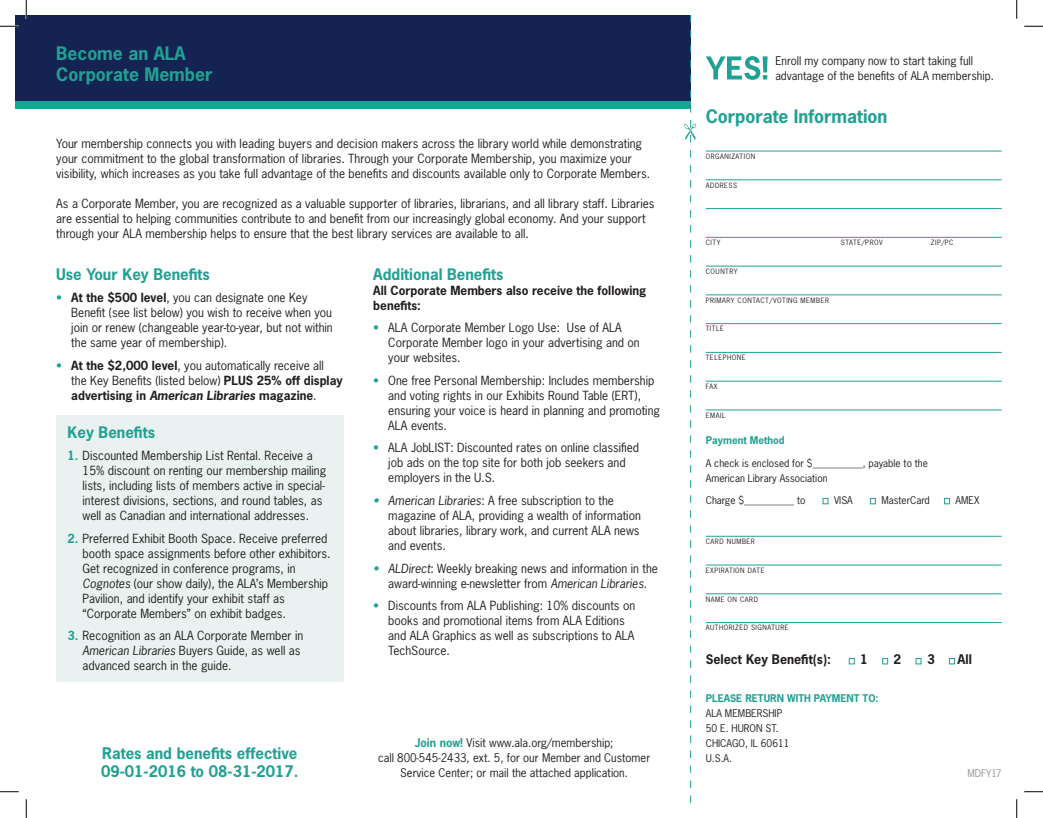
<style>
.page{position:relative;width:1043px;height:818px;background:#fff}
.page>*{position:absolute;margin:0;border:0;box-sizing:border-box;transform-origin:0 0}
.Copy__Header_2{font:700 17.5px/21.2px "News Gothic Std";color:#21a193}
.Copy__Header_1{font:700 15px/17.5px "News Gothic Std";color:#21a193}
.Copy__Payment{font:700 12.5px "News Gothic Std";color:#231f20}
.Copy__Inside{font:11.88px/15px "News Gothic Std";color:#231f20}
.Copy__Inside-2{font:700 11.88px/15px "News Gothic Std";color:#231f20}
.Copy__Small{font:11.25px/15px "News Gothic Std";color:#231f20;text-align:center}
.Copy__Payment-2{font:10px/15px "News Gothic Std";color:#231f20}
.Copy__Payment-3{font:700 10px "News Gothic Std";color:#21a193}
.Copy__Payment-4{font:10px "News Gothic Std";color:#939598}
.Copy__Form{font:6.88px "News Gothic Std";letter-spacing:.075em;color:#231f20}
.s1{color:#21a193}
.s2{font-weight:700}
.s3{font-weight:700;font-style:italic}
.s4{font-weight:700;color:#21a193}
.s5{font-style:italic}
.s6{font-style:italic;color:#21a193}
</style>
<div class="page">
<div style="left:15px;top:15px;width:675px;height:86px;background:#142352"></div>
<svg style="left:706px;top:56px;width:61px;height:24px"></svg>
<div style="left:15px;top:101px;width:675px;height:8px;background:#21a193"></div>
<div style="left:56px;top:415px;width:287px;height:266px;background:#e9f2f0"></div>
<svg style="left:684px;top:15px;width:12px;height:787px"></svg>
<hr style="left:705px;top:151px;width:296px;height:1px;background:#21a193">
<hr style="left:705px;top:179px;width:296px;height:1px;background:#21a193">
<hr style="left:705px;top:208px;width:296px;height:1px;background:#21a193">
<hr style="left:705px;top:237px;width:296px;height:1px;background:#21a193">
<hr style="left:705px;top:266px;width:296px;height:1px;background:#21a193">
<hr style="left:705px;top:294px;width:296px;height:1px;background:#21a193">
<hr style="left:705px;top:323px;width:296px;height:1px;background:#21a193">
<hr style="left:705px;top:352px;width:296px;height:1px;background:#21a193">
<hr style="left:705px;top:381px;width:296px;height:1px;background:#21a193">
<hr style="left:705px;top:409px;width:296px;height:1px;background:#21a193">
<hr style="left:705px;top:536px;width:296px;height:1px;background:#21a193">
<hr style="left:705px;top:564px;width:296px;height:1px;background:#21a193">
<hr style="left:705px;top:593px;width:296px;height:1px;background:#21a193">
<hr style="left:705px;top:622px;width:296px;height:1px;background:#21a193">
<svg style="left:822px;top:498px;width:6px;height:6px"></svg>
<svg style="left:870px;top:498px;width:5px;height:6px"></svg>
<svg style="left:944px;top:498px;width:5px;height:6px"></svg>
<svg style="left:849px;top:658px;width:5px;height:6px"></svg>
<svg style="left:882px;top:658px;width:5px;height:6px"></svg>
<svg style="left:915px;top:658px;width:6px;height:6px"></svg>
<svg style="left:949px;top:658px;width:5px;height:6px"></svg>
<svg style="left:0;top:25px;width:19px;height:2px"></svg>
<svg style="left:1024px;top:25px;width:18px;height:2px"></svg>
<svg style="left:0;top:791px;width:19px;height:1px"></svg>
<svg style="left:1024px;top:791px;width:18px;height:1px"></svg>
<svg style="left:25px;top:0;width:2px;height:19px"></svg>
<svg style="left:25px;top:799px;width:2px;height:19px"></svg>
<svg style="left:1016px;top:0;width:1px;height:19px"></svg>
<svg style="left:1016px;top:799px;width:1px;height:19px"></svg>
<p class="Copy__Header_2" style="left:56px;top:42px;width:158px">Become an ALA<br>Corporate Member</p>
<p class="Copy__Inside" style="left:56px;top:136px;width:595px">Your membership connects you with leading buyers and decision makers across the library world while demonstrating your commitment to the global transformation of libraries. Through your Corporate Membership, you maximize your visibility, which increases as you take full advantage of the benefits and discounts available only to Corporate Members.</p>
<p class="Copy__Inside" style="left:56px;top:196px;width:600px">As a Corporate Member, you are recognized as a valuable supporter of libraries, librarians, and all library staff. Libraries are essential to helping communities contribute to and benefit from our increasingly global economy. And your support through your ALA membership helps to ensure that the best library services are available to all.</p>
<p class="Copy__Header_1" style="left:56px;top:265px;width:155px">Use Your Key Benefits</p>
<p class="Copy__Inside" style="left:71px;top:290px;width:263px;text-indent:-15px"><span class="s1">•</span> <span class="s2">At the $500 level</span>, you can designate one Key Benefit (see list below) you wish to receive when you join or renew (changeable year-to-year, but not within the same year of membership).</p>
<p class="Copy__Inside" style="left:71px;top:358px;width:273px;text-indent:-15px"><span class="s1">•</span> <span class="s2">At the $2,000 level</span>, you automatically receive all<br>the Key Benefits (listed below) <span class="s2">PLUS 25% off display advertising in</span> <span class="s3">American Libraries</span> <span class="s2">magazine</span>.</p>
<p class="Copy__Header_1" style="left:68px;top:423px;width:89px">Key Benefits</p>
<p class="Copy__Inside" style="left:82px;top:448px;width:245px;text-indent:-15px"><span class="s4">1.</span> Discounted Membership List Rental. Receive a 15% discount on renting our membership mailing lists, including lists of members active in special&shy;interest divisions, sections, and round tables, as well as Canadian and international addresses.</p>
<p class="Copy__Inside" style="left:82px;top:531px;width:249px;text-indent:-15px"><span class="s4">2.</span> Preferred Exhibit Booth Space. Receive preferred booth space assignments before other exhibitors.<br>Get recognized in conference programs, in <span class="s5">Cognotes</span> (our show daily), the ALA’s Membership Pavilion, and identify your exhibit staff as “Corporate Members” on exhibit badges.</p>
<p class="Copy__Inside" style="left:82px;top:628px;width:222px;text-indent:-15px"><span class="s4">3.</span> Recognition as an ALA Corporate Member in<br><span class="s5">American Libraries</span> Buyers Guide, as well as advanced search in the guide.</p>
<p class="Copy__Header_1" style="left:373px;top:265px;width:132px">Additional Benefits</p>
<p class="Copy__Inside-2" style="left:373px;top:282px;width:274px">All Corporate Members also receive the following benefits:</p>
<p class="Copy__Inside" style="left:388px;top:320px;width:253px;text-indent:-15px"><span class="s1">•</span> ALA Corporate Member Logo Use: Use of ALA<br>Corporate Member logo in your advertising and on your websites.</p>
<p class="Copy__Inside" style="left:388px;top:373px;width:273px;text-indent:-15px"><span class="s1">•</span> One free Personal Membership: Includes membership and voting rights in our Exhibits Round Table (ERT), ensuring your voice is heard in planning and promoting ALA events.</p>
<p class="Copy__Inside" style="left:388px;top:440px;width:252px;text-indent:-15px"><span class="s1">•</span> ALA JobLIST: Discounted rates on online classified job ads on the top site for both job seekers and employers in the U.S.</p>
<p class="Copy__Inside" style="left:388px;top:493px;width:254px;text-indent:-15px"><span class="s6">•</span> <span class="s5">American Libraries</span>: A free subscription to the magazine of ALA, providing a wealth of information about libraries, library work, and current ALA news and events.</p>
<p class="Copy__Inside" style="left:373px;top:560px;width:286px;text-align:center"><span class="s6">•</span> <span class="s5">ALDirect</span>: Weekly breaking news and information in the award-winning e-newsletter from <span class="s5">American Libraries</span>.</p>
<p class="Copy__Inside" style="left:388px;top:598px;width:248px;text-indent:-15px"><span class="s1">•</span> Discounts from ALA Publishing: 10% discounts on books and promotional items from ALA Editions and ALA Graphics as well as subscriptions to ALA TechSource.</p>
<p class="Copy__Header_1" style="left:101px;top:744px;width:199px">Rates and benefits effective<br>09-01-2016 to 08-31-2017.</p>
<p class="Copy__Small" style="left:378px;top:734px;width:274px"><span class="s4">Join now!</span> Visit www.ala.org/membership;<br>call 800-545-2433, ext. 5, for our Member and Customer<br>Service Center; or mail the attached application.</p>
<p class="Copy__Small" style="left:775px;top:53px;width:220px;text-align:left">Enroll my company now to start taking full advantage of the benefits of ALA membership.</p>
<p class="Copy__Header_2" style="left:705px;top:106px;width:183px">Corporate Information</p>
<p class="Copy__Form" style="left:705px;top:152px;width:51px">ORGANIZATION</p>
<p class="Copy__Form" style="left:705px;top:180px;width:33px">ADDRESS</p>
<p class="Copy__Form" style="left:705px;top:238px;width:16px">CITY</p>
<p class="Copy__Form" style="left:840px;top:238px;width:43px">STATE/PROV</p>
<p class="Copy__Form" style="left:930px;top:238px;width:24px">ZIP/PC</p>
<p class="Copy__Form" style="left:705px;top:267px;width:33px">COUNTRY</p>
<p class="Copy__Form" style="left:705px;top:295px;width:125px">PRIMARY CONTACT/VOTING MEMBER</p>
<p class="Copy__Form" style="left:705px;top:324px;width:20px">TITLE</p>
<p class="Copy__Form" style="left:705px;top:353px;width:41px">TELEPHONE</p>
<p class="Copy__Form" style="left:705px;top:382px;width:13px">FAX</p>
<p class="Copy__Form" style="left:705px;top:410px;width:21px">EMAIL</p>
<p class="Copy__Payment-3" style="left:705px;top:433px;width:80px">Payment Method</p>
<p class="Copy__Payment-2" style="left:705px;top:455px;width:224px">A check is enclosed for $__________, payable to the<br>American Library Association</p>
<p class="Copy__Payment-2" style="left:705px;top:492px;width:101px">Charge $__________ to</p>
<p class="Copy__Payment-2" style="left:834px;top:492px;width:20px">VISA</p>
<p class="Copy__Payment-2" style="left:881px;top:492px;width:50px">MasterCard</p>
<p class="Copy__Payment-2" style="left:955px;top:492px;width:26px">AMEX</p>
<p class="Copy__Form" style="left:705px;top:537px;width:51px">CARD NUMBER</p>
<p class="Copy__Form" style="left:705px;top:565px;width:60px">EXPIRATION DATE</p>
<p class="Copy__Form" style="left:705px;top:594px;width:54px">NAME ON CARD</p>
<p class="Copy__Form" style="left:705px;top:623px;width:84px">AUTHORIZED SIGNATURE</p>
<p class="Copy__Payment" style="left:705px;top:651px;width:127px">Select Key Benefit(s):</p>
<p class="Copy__Payment" style="left:860px;top:651px;width:9px">1</p>
<p class="Copy__Payment" style="left:893px;top:651px;width:9px">2</p>
<p class="Copy__Payment" style="left:927px;top:651px;width:9px">3</p>
<p class="Copy__Payment" style="left:957px;top:651px;width:16px">All</p>
<p class="Copy__Payment-3" style="left:705px;top:691px;width:174px">PLEASE RETURN WITH PAYMENT TO:</p>
<p class="Copy__Payment-2" style="left:705px;top:705px;width:78px">ALA MEMBERSHIP</p>
<p class="Copy__Payment-2" style="left:705px;top:720px;width:74px">50 E. HURON ST.</p>
<p class="Copy__Payment-2" style="left:705px;top:735px;width:85px">CHICAGO, IL 60611</p>
<p class="Copy__Payment-2" style="left:705px;top:750px;width:28px">U.S.A.</p>
<p class="Copy__Payment-4" style="left:967px;top:766px;width:36px">MDFY17</p>
</div>
